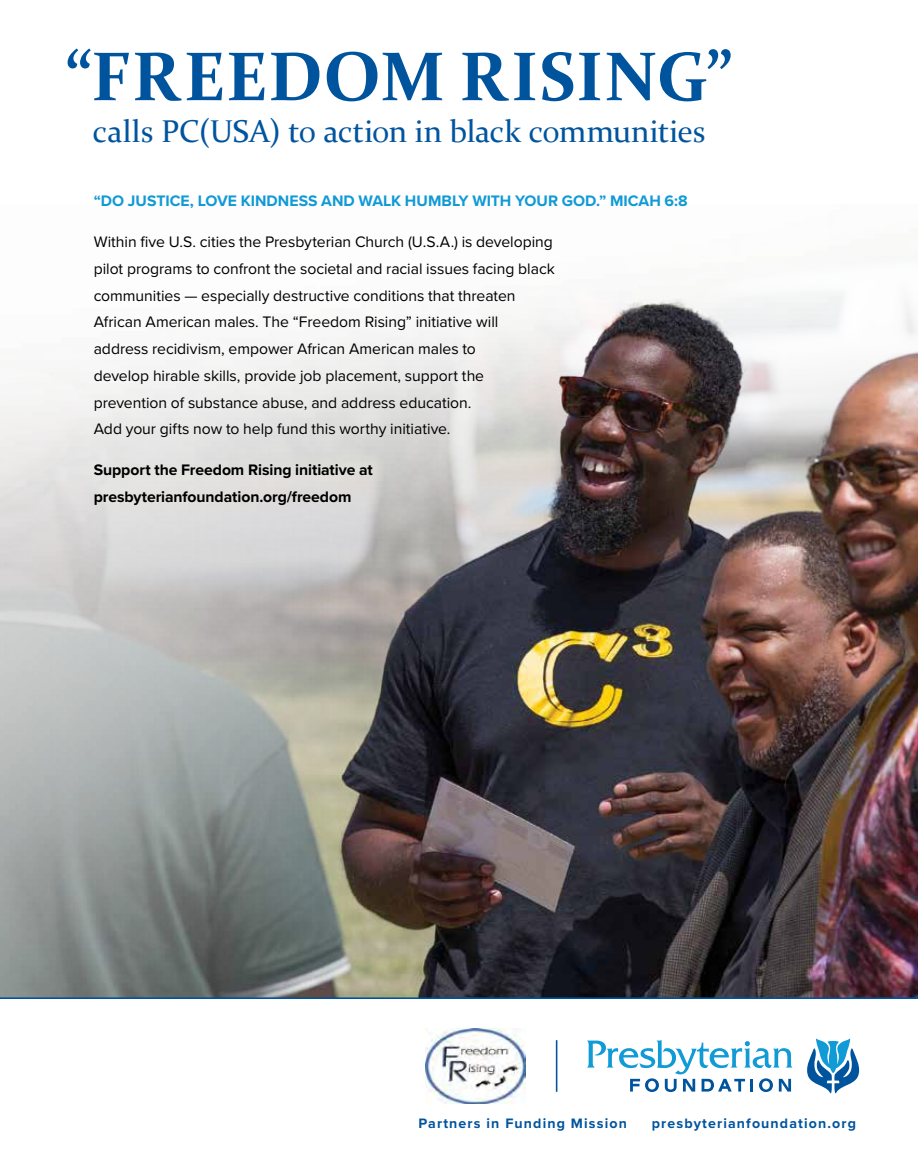
<style>
.page{position:relative;width:918px;height:1175px;background:#fff}
.page>*{position:absolute;margin:0;border:0;box-sizing:border-box;transform-origin:0 0}
.t1{font:700 69.3px "Constantia";letter-spacing:.005em;color:#00549e}
.t2{font:31.5px "Constantia";letter-spacing:-.005em;color:#00549e}
.t3{font:15.75px/26.8px "Proxima Nova";letter-spacing:-.005em;color:#000}
.t4{font:700 15.75px/26.8px "Proxima Nova";letter-spacing:-.005em;color:#000}
.t5{font:700 15.75px "Proxima Nova";color:#109ad6}
.t6{font:700 14.1px "Proxima Nova";letter-spacing:.08em;color:#00549e}
</style>
<div class="page">
<img style="left:0;top:293px;width:918px;height:704px">
<hr style="left:0;top:997px;width:918px;height:2px;background:#00549e">
<svg style="left:807px;top:1038px;width:52px;height:55px"></svg>
<svg style="left:587px;top:1040px;width:206px;height:52px"></svg>
<img style="left:426px;top:1028px;width:99px;height:75px">
<hr style="left:556px;top:1040px;width:1px;height:51px;background:#00549e">
<h1 class="t1" style="left:65px;top:29px;width:669px">“FREEDOM RISING”</h1>
<h2 class="t2" style="left:93px;top:110px;width:614px">calls PC(USA) to action in black communities</h2>
<p class="t5" style="left:94px;top:191px;width:595px">“DO JUSTICE, LOVE KINDNESS AND WALK HUMBLY WITH YOUR GOD.” MICAH 6:8</p>
<p class="t3" style="left:94px;top:229px;width:463px">Within five U.S. cities the Presbyterian Church (U.S.A.) is developing pilot programs to confront the societal and racial issues facing black communities — especially destructive conditions that threaten African American males. The “Freedom Rising” initiative will address recidivism, empower African American males to<br>develop hirable skills, provide job placement, support the prevention of substance abuse, and address education.<br>Add your gifts now to help fund this worthy initiative.</p>
<p class="t4" style="left:94px;top:457px;width:281px">Support the Freedom Rising initiative at presbyterianfoundation.org/freedom</p>
<p class="t6" style="left:419px;top:1114px;width:210px">Partners in Funding Mission</p>
<p class="t6" style="left:652px;top:1114px;width:206px">presbyterianfoundation.org</p>
</div>
